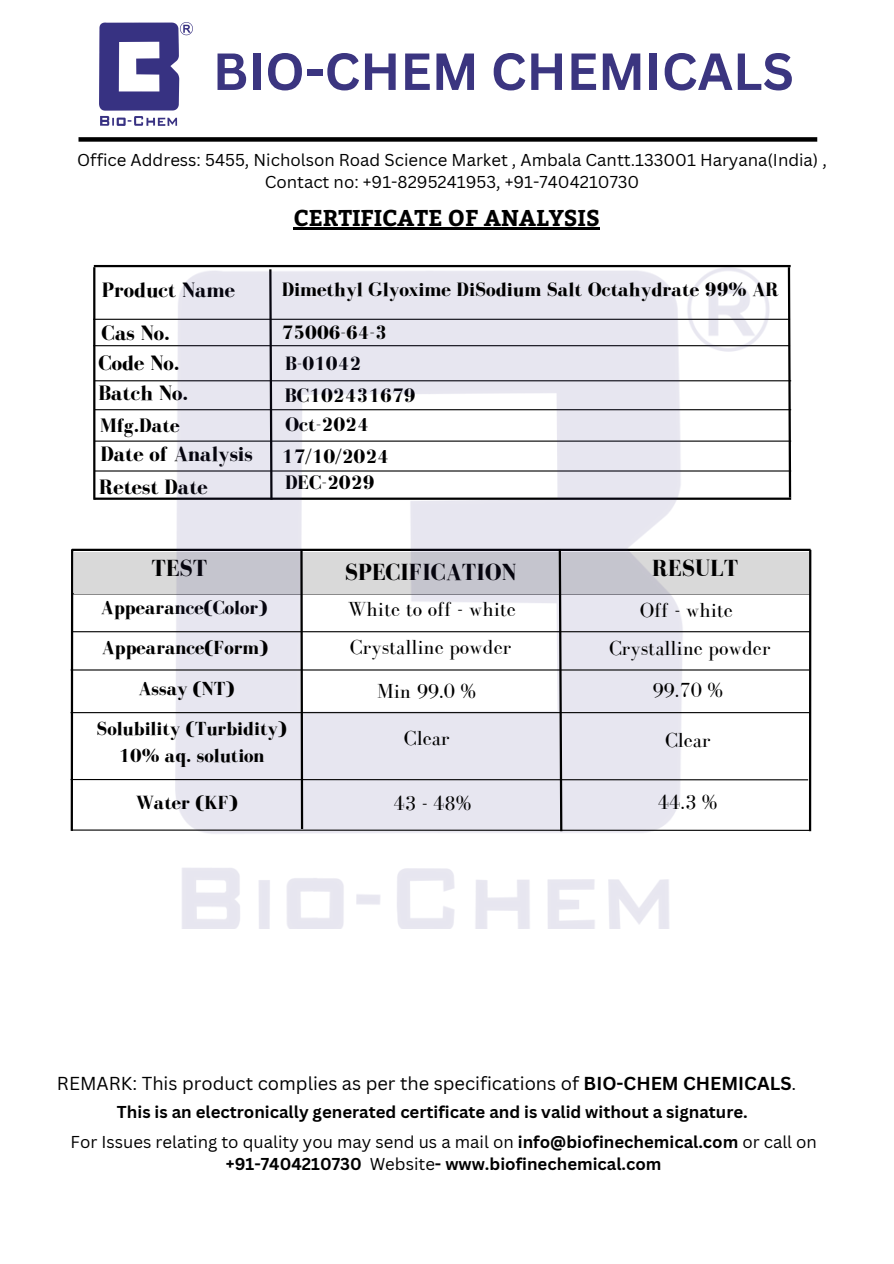
<style>
.page{position:relative;width:894px;height:1264px;background:#fff}
.page>*{position:absolute;margin:0;border:0;box-sizing:border-box;transform-origin:0 0}
.t1{font:700 51px "Canva Sans";color:#3b3580}
.t2{font:700 24px "Bodoni FLF";color:#000}
.t3{font:700 22.8px "Bitter";color:#000}
.t4{font:700 21.45px "Bodoni FLF";color:#000}
.t5{font:21px "Bodoni FLF";color:#000}
.t6{font:700 20.1px "Bodoni FLF";color:#000}
.t7{font:700 19.95px "Bodoni FLF";color:#000}
.t8{font:700 19.5px/27px "Bodoni FLF";color:#000;text-align:center}
.t9{font:18.3px "Canva Sans";color:#000}
.t10{font:700 16.8px/22.5px "Canva Sans";color:#000;text-align:center}
.t11{font:16.8px/22.5px "Canva Sans";color:#000;text-align:center}
.s1{font-weight:700}
.s2{font-weight:400}
</style>
<div class="page">
<div style="left:78px;top:137px;width:739px;height:5px;background:#000"></div>
<img style="left:100px;top:22px;width:92px;height:104px">
<hr style="left:293px;top:228px;width:306px;height:2px;background:#000">
<hr style="left:72px;top:593px;width:738px;height:1px;background:#000">
<hr style="left:72px;top:548px;width:738px;height:3px;background:#000">
<div style="left:74px;top:552px;width:736px;height:41px;background:#d9d9d9"></div>
<hr style="left:93px;top:319px;width:696px;height:1px;background:#000">
<hr style="left:93px;top:345px;width:696px;height:1px;background:#000">
<hr style="left:94px;top:380px;width:697px;height:1px;background:#000">
<hr style="left:94px;top:409px;width:697px;height:1px;background:#000">
<hr style="left:94px;top:440px;width:697px;height:1px;background:#000">
<hr style="left:94px;top:470px;width:697px;height:1px;background:#000">
<hr style="left:94px;top:497px;width:697px;height:3px;background:#000">
<hr style="left:93px;top:267px;width:2px;height:233px;background:#000">
<svg style="left:786px;top:265px;width:6px;height:235px"></svg>
<hr style="left:94px;top:265px;width:696px;height:2px;background:#000">
<hr style="left:808px;top:550px;width:3px;height:281px;background:#000">
<img style="left:176px;top:267px;width:593px;height:661px">
<svg style="left:299px;top:547px;width:5px;height:282px"></svg>
<hr style="left:71px;top:549px;width:2px;height:282px;background:#000">
<svg style="left:557px;top:547px;width:6px;height:286px;background:#8c8b91"></svg>
<hr style="left:72px;top:829px;width:737px;height:2px;background:#000">
<hr style="left:71px;top:631px;width:738px;height:1px;background:#000">
<hr style="left:71px;top:712px;width:738px;height:1px;background:#000">
<hr style="left:71px;top:779px;width:736px;height:1px;background:#000">
<hr style="left:71px;top:669px;width:738px;height:1px;background:#000">
<h1 class="t1" style="left:213px;top:35px;width:582px">BIO-CHEM CHEMICALS</h1>
<p class="t11" style="left:77px;top:148px;width:751px">Office Address: 5455, Nicholson Road Science Market , Ambala Cantt.133001 Haryana(India) ,<br>Contact no: +91-8295241953, +91-7404210730</p>
<h4 class="t4" style="left:102px;top:278px;width:135px">Product Name</h4>
<h4 class="t4" style="left:102px;top:321px;width:70px">Cas No.</h4>
<h4 class="t4" style="left:98px;top:351px;width:82px">Code No.</h4>
<h4 class="t4" style="left:98px;top:381px;width:91px">Batch No.</h4>
<h4 class="t6" style="left:100px;top:414px;width:81px">Mfg.Date</h4>
<h4 class="t4" style="left:100px;top:442px;width:154px">Date of Analysis</h4>
<h4 class="t4" style="left:99px;top:475px;width:110px">Retest Date</h4>
<h3 class="t3" style="left:293px;top:201px;width:308px">CERTIFICATE OF ANALYSIS</h3>
<h4 class="t7" style="left:282px;top:278px;width:498px">Dimethyl Glyoxime DiSodium Salt Octahydrate 99% AR</h4>
<h4 class="t7" style="left:282px;top:321px;width:107px">75006-64-3</h4>
<h4 class="t7" style="left:285px;top:352px;width:78px">B-01042</h4>
<h4 class="t6" style="left:285px;top:384px;width:132px">BC102431679</h4>
<h4 class="t6" style="left:285px;top:413px;width:85px">Oct-2024</h4>
<h4 class="t6" style="left:282px;top:445px;width:109px">17/10/2024</h4>
<h4 class="t6" style="left:285px;top:471px;width:91px">DEC-2029</h4>
<h3 class="t2" style="left:151px;top:554px;width:57px">TEST</h3>
<h4 class="t2" style="left:344px;top:559px;width:173px">SPECIFICATION</h4>
<h4 class="t2" style="left:652px;top:554px;width:87px">RESULT</h4>
<h3 class="t8" style="left:101px;top:593px;width:168px">Appearance(Color)</h3>
<h4 class="t5" style="left:348px;top:597px;width:170px">White to off - white</h4>
<h2 class="t5" style="left:639px;top:598px;width:95px">Off - white</h2>
<h4 class="t8" style="left:102px;top:634px;width:168px">Appearance(Form)</h4>
<p class="t5" style="left:350px;top:635px;width:163px">Crystalline powder</p>
<h5 class="t5" style="left:608px;top:636px;width:163px">Crystalline powder</h5>
<h4 class="t8" style="left:138px;top:674px;width:97px">Assay (NT)</h4>
<h4 class="t5" style="left:377px;top:679px;width:101px">Min 99.0 %</h4>
<h4 class="t8" style="left:96px;top:714px;width:192px">Solubility (Turbidity)<br>10% aq. solution</h4>
<h4 class="t5" style="left:404px;top:726px;width:47px">Clear</h4>
<h4 class="t8" style="left:136px;top:789px;width:103px">Water (KF)</h4>
<h4 class="t5" style="left:393px;top:791px;width:79px">43 - 48%</h4>
<h2 class="t5" style="left:652px;top:678px;width:72px">99.70 %</h2>
<h4 class="t5" style="left:664px;top:729px;width:47px">Clear</h4>
<h2 class="t5" style="left:657px;top:790px;width:61px">44.3 %</h2>
<h2 class="t9" style="left:57px;top:1070px;width:740px">REMARK: This product complies as per the specifications of <span class="s1">BIO-CHEM CHEMICALS</span>.</h2>
<p class="t10" style="left:117px;top:1100px;width:632px">This is an electronically generated certificate and is valid without a signature.</p>
<h4 class="t10" style="left:71px;top:1129px;width:747px"><span class="s2">For Issues relating to quality you may send us a mail on</span> info@biofinechemical.com <span class="s2">or call on </span>+91-7404210730 <span class="s2">Website</span>- www.biofinechemical.com</h4>
</div>
